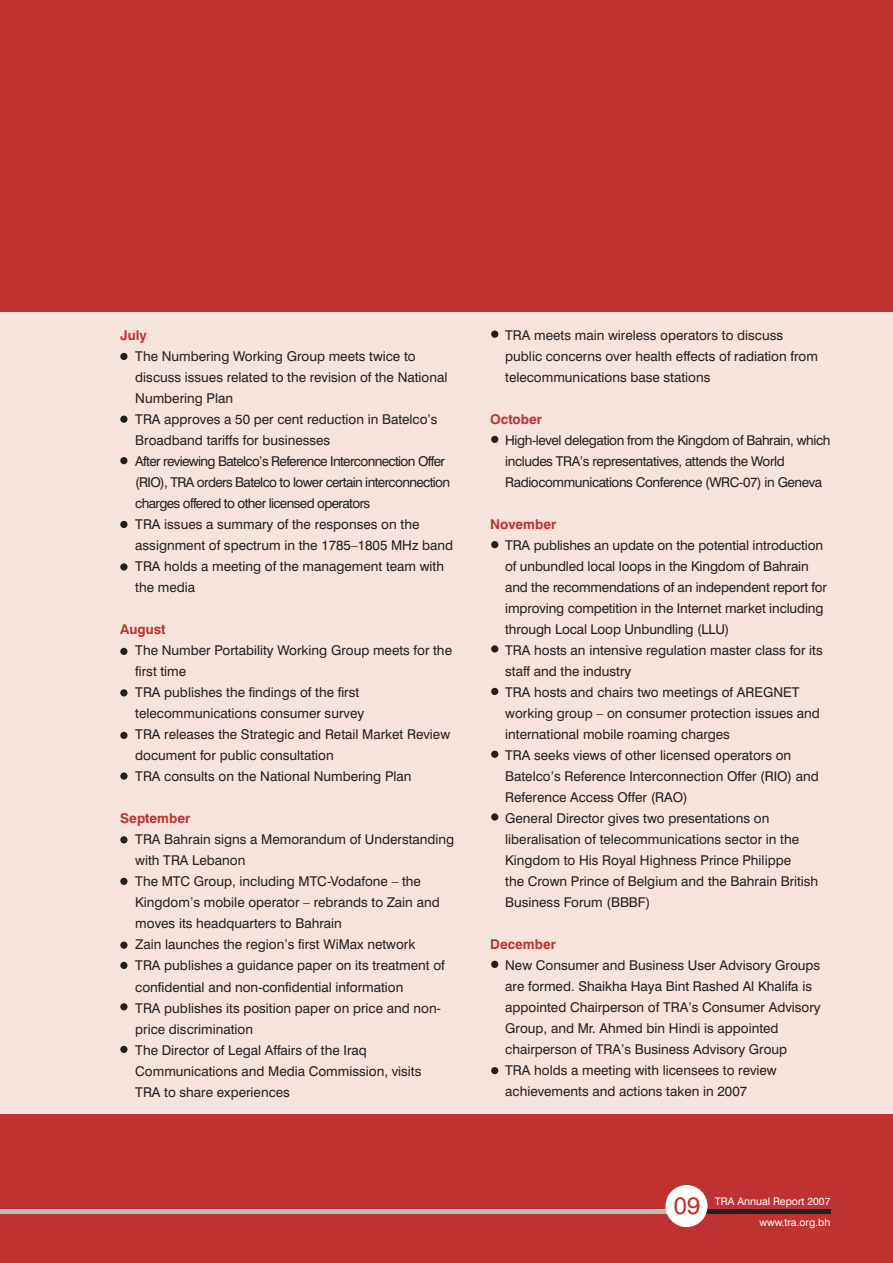
<style>
.page{position:relative;width:893px;height:1263px;background:#c03231}
.page>*{position:absolute;margin:0;border:0;box-sizing:border-box;transform-origin:0 0}
.t1{font:24px "Swiss 721 BT";color:#c03231}
.t2{font:13.5px/21px "Swiss 721 BT";color:#231f20}
.t3{font:13.5px/21px "Swiss 721 BT";letter-spacing:-.03em;color:#231f20}
.t4{font:700 13.5px "Swiss 721 BT";color:#c03231}
.t5{font:10.5px "Swiss 721 BT";color:#fff}
</style>
<div class="page">
<div style="left:0;top:313px;width:893px;height:801px;background:#f5e3dc"></div>
<div style="left:0;top:1209px;width:688px;height:5px;background:#bbbdc0"></div>
<div style="left:686px;top:1209px;width:144px;height:5px;background:#231f20"></div>
<div style="left:665px;top:1185px;width:42px;height:42px;background:#fff;border-radius:50%"></div>
<div style="left:120px;top:353px;width:8px;height:7px;background:#231f20;border-radius:50%"></div>
<div style="left:120px;top:416px;width:8px;height:7px;background:#231f20;border-radius:50%"></div>
<div style="left:120px;top:457px;width:8px;height:7px;background:#231f20;border-radius:50%"></div>
<div style="left:120px;top:521px;width:8px;height:7px;background:#231f20;border-radius:50%"></div>
<div style="left:120px;top:563px;width:8px;height:8px;background:#231f20;border-radius:50%"></div>
<div style="left:120px;top:648px;width:8px;height:7px;background:#231f20;border-radius:50%"></div>
<div style="left:120px;top:689px;width:8px;height:7px;background:#231f20;border-radius:50%"></div>
<div style="left:120px;top:732px;width:8px;height:7px;background:#231f20;border-radius:50%"></div>
<div style="left:120px;top:772px;width:8px;height:8px;background:#231f20;border-radius:50%"></div>
<div style="left:120px;top:836px;width:8px;height:7px;background:#231f20;border-radius:50%"></div>
<div style="left:120px;top:878px;width:8px;height:7px;background:#231f20;border-radius:50%"></div>
<div style="left:120px;top:941px;width:8px;height:8px;background:#231f20;border-radius:50%"></div>
<div style="left:120px;top:962px;width:8px;height:7px;background:#231f20;border-radius:50%"></div>
<div style="left:120px;top:1003px;width:8px;height:7px;background:#231f20;border-radius:50%"></div>
<div style="left:491px;top:330px;width:7px;height:8px;background:#231f20;border-radius:50%"></div>
<div style="left:491px;top:436px;width:7px;height:7px;background:#231f20;border-radius:50%"></div>
<div style="left:491px;top:541px;width:7px;height:7px;background:#231f20;border-radius:50%"></div>
<div style="left:491px;top:645px;width:7px;height:7px;background:#231f20;border-radius:50%"></div>
<div style="left:491px;top:688px;width:7px;height:7px;background:#231f20;border-radius:50%"></div>
<div style="left:491px;top:751px;width:7px;height:7px;background:#231f20;border-radius:50%"></div>
<div style="left:491px;top:813px;width:7px;height:7px;background:#231f20;border-radius:50%"></div>
<div style="left:491px;top:961px;width:7px;height:7px;background:#231f20;border-radius:50%"></div>
<div style="left:491px;top:1067px;width:7px;height:7px;background:#231f20;border-radius:50%"></div>
<div style="left:120px;top:1046px;width:8px;height:7px;background:#231f20;border-radius:50%"></div>
<p class="t4" style="left:120px;top:331px;width:28px">July</p>
<p class="t2" style="left:135px;top:347px;width:319px">The Numbering Working Group meets twice to discuss issues related to the revision of the National Numbering Plan<br>TRA approves a 50 per cent reduction in Batelco’s Broadband tariffs for businesses<br>After reviewing Batelco’s Reference Interconnection Offer (RIO), TRA orders Batelco to lower certain interconnection charges offered to other licensed operators<br>TRA issues a summary of the responses on the assignment of spectrum in the 1785–1805 MHz band TRA holds a meeting of the management team with the media</p>
<p class="t4" style="left:120px;top:625px;width:47px">August</p>
<p class="t2" style="left:135px;top:641px;width:318px">The Number Portability Working Group meets for the first time<br>TRA publishes the findings of the first telecommunications consumer survey<br>TRA releases the Strategic and Retail Market Review document for public consultation<br>TRA consults on the National Numbering Plan</p>
<p class="t4" style="left:120px;top:814px;width:71px">September</p>
<p class="t2" style="left:135px;top:830px;width:320px">TRA Bahrain signs a Memorandum of Understanding with TRA Lebanon<br>The MTC Group, including MTC-Vodafone – the Kingdom’s mobile operator – rebrands to Zain and moves its headquarters to Bahrain<br>Zain launches the region’s first WiMax network<br>TRA publishes a guidance paper on its treatment of confidential and non-confidential information<br>TRA publishes its position paper on price and non&shy;price discrimination<br>The Director of Legal Affairs of the Iraq Communications and Media Commission, visits<br>TRA to share experiences</p>
<p class="t2" style="left:505px;top:325px;width:314px">TRA meets main wireless operators to discuss public concerns over health effects of radiation from telecommunications base stations</p>
<p class="t4" style="left:490px;top:414px;width:53px">October</p>
<p class="t3" style="left:505px;top:430px;width:327px">High-level delegation from the Kingdom of Bahrain, which includes TRA’s representatives, attends the World<br>Radiocommunications Conference (WRC-07) in Geneva</p>
<p class="t4" style="left:490px;top:519px;width:68px">November</p>
<p class="t2" style="left:505px;top:535px;width:323px">TRA publishes an update on the potential introduction of unbundled local loops in the Kingdom of Bahrain and the recommendations of an independent report for improving competition in the Internet market including through Local Loop Unbundling (LLU)<br>TRA hosts an intensive regulation master class for its staff and the industry<br>TRA hosts and chairs two meetings of AREGNET working group – on consumer protection issues and international mobile roaming charges<br>TRA seeks views of other licensed operators on Batelco’s Reference Interconnection Offer (RIO) and Reference Access Offer (RAO)<br>General Director gives two presentations on liberalisation of telecommunications sector in the Kingdom to His Royal Highness Prince Philippe<br>the Crown Prince of Belgium and the Bahrain British Business Forum (BBBF)</p>
<p class="t4" style="left:490px;top:939px;width:67px">December</p>
<p class="t2" style="left:505px;top:955px;width:317px">New Consumer and Business User Advisory Groups are formed. Shaikha Haya Bint Rashed Al Khalifa is appointed Chairperson of TRA’s Consumer Advisory Group, and Mr. Ahmed bin Hindi is appointed chairperson of TRA’s Business Advisory Group<br>TRA holds a meeting with licensees to review achievements and actions taken in 2007</p>
<h1 class="t1" style="left:674px;top:1195px;width:28px">09</h1>
<p class="t5" style="left:715px;top:1196px;width:117px">TRA Annual Report 2007</p>
<p class="t5" style="left:759px;top:1217px;width:73px">www.tra.org.bh</p>
</div>
